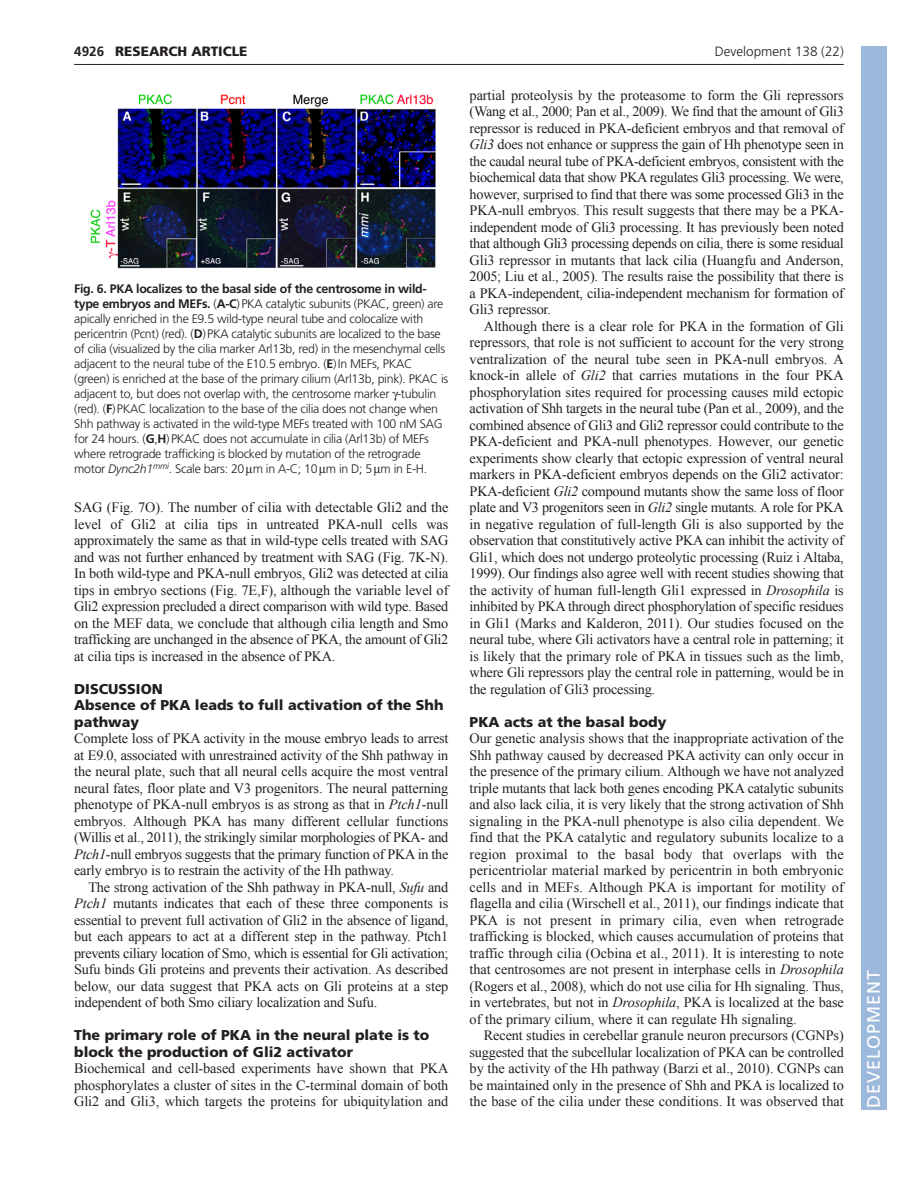
<style>
.page{position:relative;width:918px;height:1188px;background:#fff}
.page>*{position:absolute;margin:0;border:0;box-sizing:border-box;transform-origin:0 0}
.t1{font:18px "Frutiger LT Std";letter-spacing:.055em;color:#fff}
.t2{font:14.25px/16.5px "Times New Roman";letter-spacing:-.015em;color:#231f20;text-align:justify}
.t3{font:900 14.25px/16.5px "Frutiger LT Std";color:#231f20}
.t4{font:300 13.5px "Frutiger LT Std";color:#231f20}
.t5{font:900 13.5px "Frutiger LT Std";color:#231f20}
.t6{font:700 13.5px "Frutiger LT Std";color:#231f20}
.t7{font:300 12.3px/15px "Frutiger LT Std";letter-spacing:-.02em;color:#231f20}
.s1{font-weight:700}
.s2{font-style:italic}
</style>
<div class="page">
<hr style="left:74px;top:64px;width:770px;height:1px;background:#231f20">
<img style="left:90px;top:94px;width:346px;height:175px">
<div style="left:861px;top:46px;width:25px;height:1064px;background:#9cb9db"></div>
<p class="t6" style="left:74px;top:46px;width:32px">4926</p>
<p class="t5" style="left:115px;top:46px;width:134px">RESEARCH ARTICLE</p>
<p class="t4" style="left:715px;top:46px;width:131px">Development 138 (22)</p>
<p class="t7" style="left:74px;top:282px;width:376px"><span class="s1">Fig. 6. PKA localizes to the basal side of the centrosome in wild&shy;type embryos and MEFs.</span> (<span class="s1">A-C</span>)PKA catalytic subunits (PKAC, green) are apically enriched in the E9.5 wild-type neural tube and colocalize with pericentrin (Pcnt) (red). (<span class="s1">D</span>)PKA catalytic subunits are localized to the base of cilia (visualized by the cilia marker Arl13b, red) in the mesenchymal cells adjacent to the neural tube of the E10.5 embryo. (<span class="s1">E</span>)In MEFs, PKAC (green) is enriched at the base of the primary cilium (Arl13b, pink). PKAC is adjacent to, but does not overlap with, the centrosome marker -tubulin (red). (<span class="s1">F</span>)PKAC localization to the base of the cilia does not change when Shh pathway is activated in the wild-type MEFs treated with 100 nM SAG for 24 hours. (<span class="s1">G</span>,<span class="s1">H</span>)PKAC does not accumulate in cilia (Arl13b) of MEFs where retrograde trafficking is blocked by mutation of the retrograde motor <span class="s2">Dync2h1</span><sup>mmi</sup>. Scale bars: 20 m in A-C; 10 m in D; 5 m in E-H.</p>
<p class="t2" style="left:74px;top:499px;width:376px">SAG (Fig. 7O). The number of cilia with detectable Gli2 and the level of Gli2 at cilia tips in untreated PKA-null cells was approximately the same as that in wild-type cells treated with SAG and was not further enhanced by treatment with SAG (Fig. 7K-N).<br>In both wild-type and PKA-null embryos, Gli2 was detected at cilia tips in embryo sections (Fig. 7E,F), although the variable level of Gli2 expression precluded a direct comparison with wild type. Based on the MEF data, we conclude that although cilia length and Smo trafficking are unchanged in the absence of PKA, the amount of Gli2 at cilia tips is increased in the absence of PKA.</p>
<p class="t3" style="left:74px;top:682px;width:371px">DISCUSSION<br>Absence of PKA leads to full activation of the Shh pathway</p>
<p class="t2" style="left:74px;top:730px;width:376px">Complete loss of PKA activity in the mouse embryo leads to arrest at E9.0, associated with unrestrained activity of the Shh pathway in the neural plate, such that all neural cells acquire the most ventral neural fates, floor plate and V3 progenitors. The neural patterning phenotype of PKA-null embryos is as strong as that in <span class="s2">Ptch1</span>-null embryos. Although PKA has many different cellular functions (Willis et al., 2011), the strikingly similar morphologies of PKA- and <span class="s2">Ptch1</span>-null embryos suggests that the primary function of PKA in the early embryo is to restrain the activity of the Hh pathway.</p>
<p class="t2" style="left:74px;top:879px;width:376px;text-indent:14px">The strong activation of the Shh pathway in PKA-null, <span class="s2">Sufu</span> and <span class="s2">Ptch1</span> mutants indicates that each of these three components is essential to prevent full activation of Gli2 in the absence of ligand, but each appears to act at a different step in the pathway. Ptch1 prevents ciliary location of Smo, which is essential for Gli activation; Sufu binds Gli proteins and prevents their activation. As described below, our data suggest that PKA acts on Gli proteins at a step independent of both Smo ciliary localization and Sufu.</p>
<p class="t3" style="left:74px;top:1028px;width:357px">The primary role of PKA in the neural plate is to block the production of Gli2 activator</p>
<p class="t2" style="left:74px;top:1060px;width:376px">Biochemical and cell-based experiments have shown that PKA phosphorylates a cluster of sites in the C-terminal domain of both Gli2 and Gli3, which targets the proteins for ubiquitylation and</p>
<p class="t2" style="left:470px;top:87px;width:376px">partial proteolysis by the proteasome to form the Gli repressors (Wang et al., 2000; Pan et al., 2009). We find that the amount of Gli3 repressor is reduced in PKA-deficient embryos and that removal of <span class="s2">Gli3</span> does not enhance or suppress the gain of Hh phenotype seen in the caudal neural tube of PKA-deficient embryos, consistent with the biochemical data that show PKA regulates Gli3 processing. We were, however, surprised to find that there was some processed Gli3 in the PKA-null embryos. This result suggests that there may be a PKA&shy;independent mode of Gli3 processing. It has previously been noted that although Gli3 processing depends on cilia, there is some residual Gli3 repressor in mutants that lack cilia (Huangfu and Anderson, 2005; Liu et al., 2005). The results raise the possibility that there is a PKA-independent, cilia-independent mechanism for formation of Gli3 repressor.</p>
<p class="t2" style="left:470px;top:318px;width:376px;text-indent:14px">Although there is a clear role for PKA in the formation of Gli repressors, that role is not sufficient to account for the very strong ventralization of the neural tube seen in PKA-null embryos. A knock-in allele of <span class="s2">Gli2</span> that carries mutations in the four PKA phosphorylation sites required for processing causes mild ectopic activation of Shh targets in the neural tube (Pan et al., 2009), and the combined absence of Gli3 and Gli2 repressor could contribute to the PKA-deficient and PKA-null phenotypes. However, our genetic experiments show clearly that ectopic expression of ventral neural markers in PKA-deficient embryos depends on the Gli2 activator:<br>PKA-deficient <span class="s2">Gli2</span> compound mutants show the same loss of floor plate and V3 progenitors seen in <span class="s2">Gli2</span> single mutants. A role for PKA in negative regulation of full-length Gli is also supported by the observation that constitutively active PKA can inhibit the activity of Gli1, which does not undergo proteolytic processing (Ruiz i Altaba, 1999). Our findings also agree well with recent studies showing that the activity of human full-length Gli1 expressed in <span class="s2">Drosophila</span> is inhibited by PKA through direct phosphorylation of specific residues in Gli1 (Marks and Kalderon, 2011). Our studies focused on the neural tube, where Gli activators have a central role in patterning; it is likely that the primary role of PKA in tissues such as the limb, where Gli repressors play the central role in patterning, would be in the regulation of Gli3 processing.</p>
<p class="t3" style="left:470px;top:715px;width:198px">PKA acts at the basal body</p>
<p class="t2" style="left:470px;top:730px;width:376px">Our genetic analysis shows that the inappropriate activation of the Shh pathway caused by decreased PKA activity can only occur in the presence of the primary cilium. Although we have not analyzed triple mutants that lack both genes encoding PKA catalytic subunits and also lack cilia, it is very likely that the strong activation of Shh signaling in the PKA-null phenotype is also cilia dependent. We find that the PKA catalytic and regulatory subunits localize to a region proximal to the basal body that overlaps with the pericentriolar material marked by pericentrin in both embryonic cells and in MEFs. Although PKA is important for motility of flagella and cilia (Wirschell et al., 2011), our findings indicate that PKA is not present in primary cilia, even when retrograde trafficking is blocked, which causes accumulation of proteins that traffic through cilia (Ocbina et al., 2011). It is interesting to note that centrosomes are not present in interphase cells in <span class="s2">Drosophila </span>(Rogers et al., 2008), which do not use cilia for Hh signaling. Thus, in vertebrates, but not in <span class="s2">Drosophila</span>, PKA is localized at the base of the primary cilium, where it can regulate Hh signaling.</p>
<p class="t2" style="left:470px;top:1027px;width:376px;text-indent:14px">Recent studies in cerebellar granule neuron precursors (CGNPs) suggested that the subcellular localization of PKA can be controlled by the activity of the Hh pathway (Barzi et al., 2010). CGNPs can be maintained only in the presence of Shh and PKA is localized to the base of the cilia under these conditions. It was observed that</p>
<p class="t1" style="left:863px;top:1108px;width:140px;rotate:-90deg">DEVELOPMENT</p>
</div>
